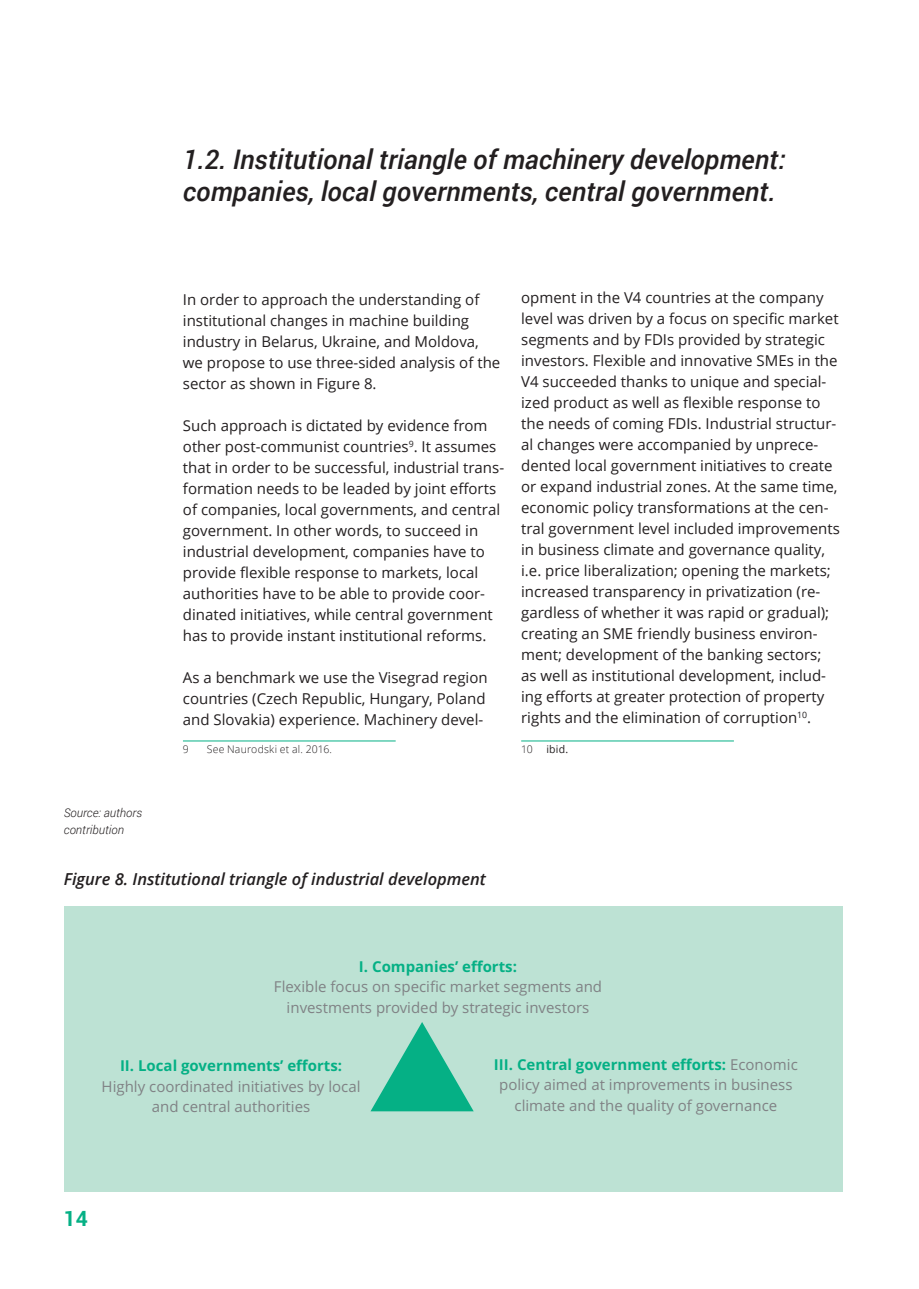
<style>
.page{position:relative;width:919px;height:1289px;background:#fff}
.page>*{position:absolute;margin:0;border:0;box-sizing:border-box;transform-origin:0 0}
.header2{font:italic 500 27px/32.4px "Roboto";color:#231f20}
.t1{font:700 21px "Roboto";color:#05b085}
.header_table{font:italic 600 16.5px "Open Sans";color:#231f20}
.body{font:15px/21px "Open Sans";color:#231f20}
.t2{font:15px/20.4px "Open Sans";color:#808285;text-align:center}
.sourse{font:italic 300 12px/16.5px "Roboto";color:#231f20}
.Footnote{font:300 10.5px "Open Sans";letter-spacing:.02em;color:#231f20}
.Footnote-2{font:10.5px "Open Sans";color:#231f20}
.s1{font-weight:700;color:#05b085}
</style>
<div class="page">
<hr style="left:183px;top:740px;width:212px;height:1px;background:#05b085">
<hr style="left:521px;top:740px;width:212px;height:1px;background:#05b085">
<div style="left:64px;top:906px;width:778px;height:285px;background:#bde2d4"></div>
<svg style="left:370px;top:1022px;width:103px;height:89px"></svg>
<p class="header2" style="left:183px;top:142px;width:604px">1.2. Institutional triangle of machinery development: companies, local governments, central government.</p>
<p class="body" style="left:183px;top:289px;width:319px">In order to approach the understanding of institutional changes in machine building industry in Belarus, Ukraine, and Moldova, we propose to use three-sided analysis of the sector as shown in Figure 8.</p>
<p class="body" style="left:183px;top:415px;width:323px">Such approach is dictated by evidence from other post-communist countries<sup>9</sup>. It assumes that in order to be successful, industrial trans&shy;formation needs to be leaded by joint efforts of companies, local governments, and central government. In other words, to succeed in industrial development, companies have to provide flexible response to markets, local authorities have to be able to provide coor&shy;dinated initiatives, while central government has to provide instant institutional reforms.</p>
<p class="body" style="left:183px;top:667px;width:306px">As a benchmark we use the Visegrad region countries (Czech Republic, Hungary, Poland and Slovakia) experience. Machinery devel-</p>
<p class="Footnote" style="left:183px;top:742px;width:7px">9</p>
<p class="Footnote" style="left:207px;top:742px;width:127px">See Naurodski et al. 2016.</p>
<p class="body" style="left:521px;top:286px;width:320px">opment in the V4 countries at the company level was driven by a focus on specific market segments and by FDIs provided by strategic investors. Flexible and innovative SMEs in the V4 succeeded thanks to unique and special&shy;ized product as well as flexible response to the needs of coming FDIs. Industrial structur&shy;al changes were accompanied by unprece&shy;dented local government initiatives to create or expand industrial zones. At the same time, economic policy transformations at the cen&shy;tral government level included improvements in business climate and governance quality, i.e. price liberalization; opening the markets; increased transparency in privatization (re&shy;gardless of whether it was rapid or gradual); creating an SME friendly business environ&shy;ment; development of the banking sectors; as well as institutional development, includ&shy;ing efforts at greater protection of property rights and the elimination of corruption<sup>10</sup>.</p>
<p class="Footnote" style="left:521px;top:742px;width:13px">10</p>
<p class="Footnote-2" style="left:546px;top:742px;width:23px">ibid.</p>
<p class="sourse" style="left:64px;top:804px;width:80px">Source: authors contribution</p>
<p class="header_table" style="left:64px;top:867px;width:423px">Figure 8. Institutional triangle of industrial development</p>
<p class="t2" style="left:274px;top:956px;width:329px"><span class="s1">I. Companies’ efforts:<br></span>Flexible focus on specific market segments and investments provided by strategic investors</p>
<p class="t2" style="left:102px;top:1055px;width:260px"><span class="s1">II. Local governments’ efforts:<br></span>Highly coordinated initiatives by local and central authorities</p>
<h2 class="t1" style="left:64px;top:1203px;width:26px">14</h2>
<p class="t2" style="left:494px;top:1054px;width:305px"><span class="s1">III. Central government efforts:</span> Economic policy aimed at improvements in business climate and the quality of governance</p>
</div>
